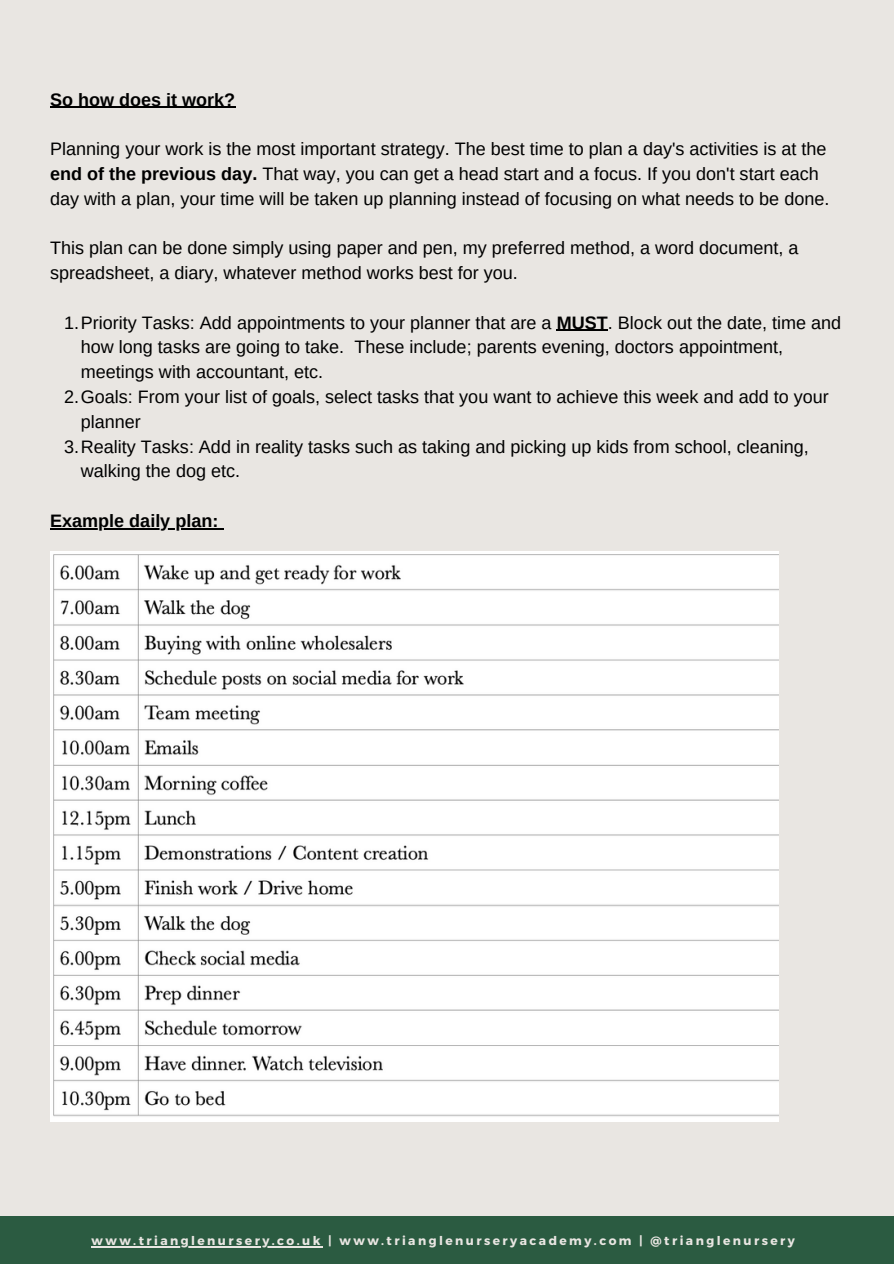
<style>
.page{position:relative;width:894px;height:1264px;background:#fff}
.page>*{position:absolute;margin:0;border:0;box-sizing:border-box;transform-origin:0 0}
.t1{font:18px/24.8px "Arimo";color:#000}
.t2{font:700 18px "Arimo";color:#000}
.t3{font:700 12.15px "Montserrat";letter-spacing:.2em;color:#e9e6e2}
.s1{font-weight:700}
</style>
<div class="page">
<div style="left:0;top:0;width:893px;height:1263px;background:#e9e6e2"></div>
<div style="left:0;top:1216px;width:893px;height:47px;background:#2b5b41"></div>
<hr style="left:92px;top:1246px;width:231px;height:1px;background:#e9e6e2">
<img style="left:147px;top:528px;width:600px;height:24px">
<img style="left:50px;top:552px;width:728px;height:569px">
<hr style="left:556px;top:330px;width:51px;height:1px;background:#000">
<hr style="left:50px;top:107px;width:185px;height:1px;background:#000">
<hr style="left:50px;top:528px;width:168px;height:1px;background:#000">
<p class="t2" style="left:50px;top:89px;width:186px">So how does it work?</p>
<p class="t1" style="left:50px;top:137px;width:780px">Planning your work is the most important strategy. The best time to plan a day's activities is at the <span class="s1">end of the previous day.</span> That way, you can get a head start and a focus. If you don't start each day with a plan, your time will be taken up planning instead of focusing on what needs to be done.</p>
<p class="t1" style="left:50px;top:236px;width:749px">This plan can be done simply using paper and pen, my preferred method, a word document, a spreadsheet, a diary, whatever method works best for you.</p>
<p class="t1" style="left:81px;top:310px;width:761px;text-indent:-17px">1.Priority Tasks: Add appointments to your planner that are a <span class="s1">MUST</span>. Block out the date, time and how long tasks are going to take. These include; parents evening, doctors appointment, meetings with accountant, etc.</p>
<p class="t1" style="left:81px;top:384px;width:749px;text-indent:-17px">2.Goals: From your list of goals, select tasks that you want to achieve this week and add to your planner</p>
<p class="t1" style="left:81px;top:434px;width:729px;text-indent:-17px">3.Reality Tasks: Add in reality tasks such as taking and picking up kids from school, cleaning, walking the dog etc.</p>
<p class="t2" style="left:50px;top:510px;width:170px">Example daily plan:</p>
<p class="t3" style="left:92px;top:1232px;width:704px">www.trianglenursery.co.uk | www.trianglenurseryacademy.com | @trianglenursery</p>
</div>
